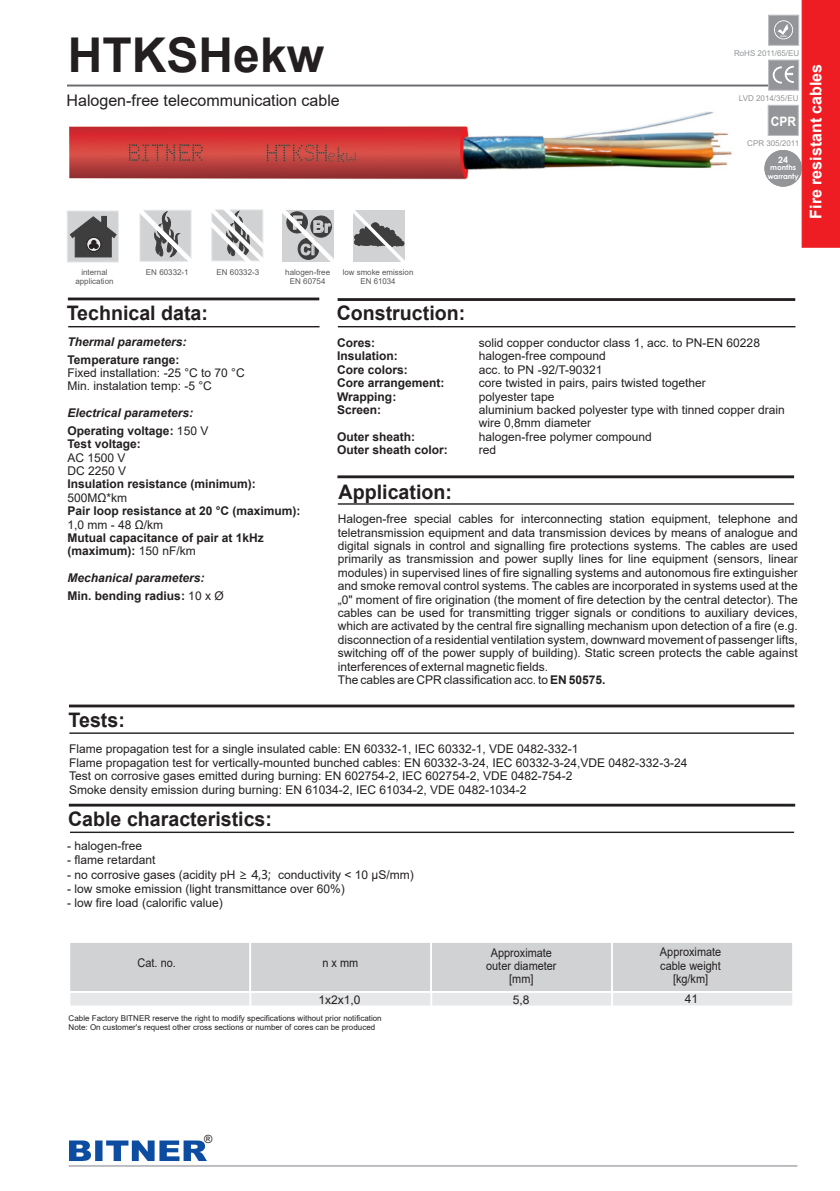
<style>
.page{position:relative;width:840px;height:1191px;background:#fff}
.page>*{position:absolute;margin:0;border:0;box-sizing:border-box;transform-origin:0 0}
.t1{font:700 48px "Arial";color:#231f20}
.t2{font:700 20px "Arial";color:#231f20}
.t3{font:16px "Arial";color:#231f20}
.t4{font:700 16px "Arial";color:#fff}
.t5{font:700 16px "Arial";color:#d1d2d4}
.t6{font:700 14.8px "Arial";color:#d1d2d4}
.t7{font:700 13px "Arial";color:#fff;scale:.92 1}
.t8{font:12px/13.4px "Arial";color:#231f20}
.t9{font:700 12px/13.4px "Arial";color:#231f20}
.t10{font:italic 700 12px/17.4px "Arial";color:#231f20}
.t11{font:12px/13.4px "Arial";color:#231f20;text-align:center;scale:.91 1}
.t12{font:11.2px "Arial";color:#231f20}
.t13{font:700 8.8px "Century Gothic";color:#fff}
.t14{font:8px/9px "Arial";color:#231f20}
.t15{font:8px/9px "Arial";color:#57585a;text-align:center}
.t16{font:8px "Arial";color:#939598}
.t17{font:700 7.4px/8.8px "Century Gothic";color:#fff;text-align:center}
.t18{font:700 2.2px "Arial";color:#fff}
.s1{font-style:normal}
.s2{font-weight:400;font-style:normal}
.s3{font-weight:400}
.s4{font-weight:700}
.s5{font-family:"Microsoft Ya Hei"}
</style>
<div class="page">
<img style="left:69px;top:111px;width:663px;height:69px">
<hr style="left:67px;top:85px;width:703px;height:1px;background:#6c6d70">
<hr style="left:69px;top:1165px;width:728px;height:1px;background:#bcbdc0">
<svg style="left:69px;top:1140px;width:138px;height:21px"></svg>
<div style="left:67px;top:211px;width:51px;height:51px;background:#d1d2d4;border:1px solid #e6e7e9"></div>
<svg style="left:70px;top:216px;width:47px;height:41px"></svg>
<svg style="left:139px;top:210px;width:53px;height:52px;background:#c1c2c4"></svg>
<svg style="left:353px;top:210px;width:52px;height:52px;background:#adaeb0"></svg>
<svg style="left:211px;top:209px;width:123px;height:53px"></svg>
<hr style="left:68px;top:326px;width:251px;height:1px;background:#231f20">
<hr style="left:337px;top:298px;width:457px;height:3px;background:#231f20">
<hr style="left:68px;top:297px;width:251px;height:3px;background:#231f20">
<hr style="left:337px;top:326px;width:458px;height:1px;background:#231f20">
<div style="left:801px;top:0;width:38px;height:247px;background:#ee1d23"></div>
<div style="left:768px;top:15px;width:30px;height:30px;background:#939598;border:1px solid #bcbdc0"></div>
<div style="left:768px;top:60px;width:30px;height:30px;background:#939598;border:1px solid #bcbdc0"></div>
<svg style="left:774px;top:20px;width:18px;height:19px"></svg>
<svg style="left:772px;top:66px;width:21px;height:18px"></svg>
<hr style="left:337px;top:475px;width:456px;height:3px;background:#231f20">
<hr style="left:337px;top:503px;width:456px;height:2px;background:#231f20">
<hr style="left:69px;top:704px;width:725px;height:3px;background:#231f20">
<hr style="left:69px;top:732px;width:724px;height:2px;background:#231f20">
<hr style="left:69px;top:803px;width:725px;height:3px;background:#231f20">
<hr style="left:70px;top:831px;width:723px;height:2px;background:#231f20">
<div style="left:767px;top:105px;width:31px;height:31px;background:#939598;border:1px solid #bcbdc0"></div>
<div style="left:69px;top:991px;width:182px;height:16px;background:#e6e7e9;border:2px solid #fff"></div>
<div style="left:249px;top:991px;width:183px;height:16px;background:#e6e7e9;border:2px solid #fff"></div>
<div style="left:430px;top:991px;width:182px;height:16px;background:#e6e7e9;border:2px solid #fff"></div>
<div style="left:611px;top:991px;width:182px;height:16px;background:#e6e7e9;border:2px solid #fff"></div>
<div style="left:68px;top:941px;width:183px;height:51px;background:#d1d2d4;border:2px solid #fff"></div>
<div style="left:249px;top:941px;width:183px;height:51px;background:#d1d2d4;border:2px solid #fff"></div>
<div style="left:430px;top:941px;width:182px;height:51px;background:#d1d2d4;border:2px solid #fff"></div>
<div style="left:611px;top:941px;width:182px;height:51px;background:#d1d2d4;border:2px solid #fff"></div>
<div style="left:764px;top:150px;width:36px;height:36px;background:#939598;border-radius:50%"></div>
<div style="left:764px;top:150px;width:37px;height:36px;border:1px solid #939598;border-radius:50%"></div>
<h1 class="t1" style="left:68px;top:22px;width:257px">HTKSHekw</h1>
<h3 class="t3" style="left:67px;top:89px;width:274px">Halogen-free telecommunication cable</h3>
<h3 class="t5" style="left:292px;top:215px;width:40px"><sup>F</sup> Br</h3>
<p class="t6" style="left:300px;top:239px;width:16px">Cl</p>
<p class="t15" style="left:285px;top:267px;width:46px">halogen-free<br>EN 60754</p>
<p class="t15" style="left:342px;top:268px;width:72px">low smoke emission<br>EN 61034</p>
<p class="t15" style="left:81px;top:267px;width:28px">internal</p>
<p class="t15" style="left:216px;top:268px;width:44px">EN 60332-3</p>
<p class="t15" style="left:75px;top:276px;width:40px">application</p>
<h2 class="t2" style="left:67px;top:299px;width:143px">Technical data:</h2>
<h2 class="t2" style="left:336px;top:299px;width:130px">Construction:</h2>
<p class="t15" style="left:146px;top:268px;width:44px">EN 60332-1</p>
<p class="t18" style="left:780px;top:35px;width:8px">RoHS</p>
<p class="t16" style="left:733px;top:48px;width:67px">RoHS 2011/65/EU</p>
<p class="t16" style="left:738px;top:92px;width:61px">LVD 2014/35/EU</p>
<p class="t7" style="left:770px;top:112px;width:29px">CPR</p>
<p class="t16" style="left:746px;top:137px;width:53px">CPR 305/2011</p>
<p class="t13" style="left:777px;top:153px;width:11px">24</p>
<p class="t13" style="left:768px;top:158px;width:32px">2 years</p>
<p class="t17" style="left:767px;top:162px;width:32px">months warranty</p>
<p class="t17" style="left:767px;top:170px;width:32px">warranty</p>
<p class="t10" style="left:67px;top:334px;width:120px">Thermal parameters:</p>
<p class="t9" style="left:67px;top:353px;width:113px">Temperature range:</p>
<p class="t8" style="left:67px;top:366px;width:178px">Fixed installation: -25 °C to 70 °C<br>Min. instalation temp: -5 °C</p>
<p class="t10" style="left:67px;top:405px;width:142px">Electrical parameters:<br><span class="s1">Operating voltage:</span> <span class="s2">150 V</span></p>
<p class="t9" style="left:67px;top:437px;width:75px">Test voltage:</p>
<p class="t8" style="left:67px;top:450px;width:60px">AC 1500 V<br>DC 2250 V</p>
<p class="t9" style="left:67px;top:477px;width:190px">Insulation resistance (minimum):</p>
<p class="t8" style="left:67px;top:491px;width:61px">500MΩ*km</p>
<p class="t9" style="left:67px;top:504px;width:234px">Pair loop resistance at 20 °C (maximum):</p>
<p class="t8" style="left:67px;top:517px;width:97px">1,0 mm - 48 Ω/km</p>
<p class="t9" style="left:67px;top:531px;width:198px">Mutual capacitance of pair at 1kHz (maximum): <span class="s3">150 nF/km</span></p>
<p class="t10" style="left:67px;top:569px;width:158px">Mechanical parameters:<br><span class="s1">Min. bending radius:</span> <span class="s2">10 x Ø</span></p>
<p class="t9" style="left:337px;top:336px;width:40px">Cores:</p>
<p class="t8" style="left:478px;top:336px;width:282px">solid copper conductor class 1, acc. to PN-EN 60228</p>
<p class="t9" style="left:337px;top:349px;width:62px">Insulation:</p>
<p class="t8" style="left:478px;top:349px;width:128px">halogen-free compound</p>
<p class="t9" style="left:337px;top:363px;width:72px">Core colors:</p>
<p class="t8" style="left:478px;top:363px;width:125px">acc. to PN -92/T-90321</p>
<p class="t9" style="left:337px;top:376px;width:109px">Core arrangement:</p>
<p class="t8" style="left:478px;top:376px;width:228px">core twisted in pairs, pairs twisted together</p>
<p class="t9" style="left:337px;top:390px;width:61px">Wrapping:</p>
<p class="t8" style="left:478px;top:389px;width:77px">polyester tape</p>
<p class="t9" style="left:337px;top:403px;width:46px">Screen:</p>
<p class="t8" style="left:478px;top:403px;width:307px">aluminium backed polyester type with tinned copper drain wire 0,8mm diameter</p>
<p class="t9" style="left:337px;top:430px;width:80px">Outer sheath:</p>
<p class="t8" style="left:478px;top:430px;width:174px">halogen-free polymer compound</p>
<p class="t9" style="left:337px;top:443px;width:112px">Outer sheath color:</p>
<p class="t8" style="left:478px;top:443px;width:19px">red</p>
<h2 class="t2" style="left:338px;top:477px;width:115px">Application:</h2>
<p class="t8" style="left:337px;top:512px;width:461px">Halogen-free special cables for interconnecting station equipment, telephone and teletransmission equipment and data transmission devices by means of analogue and digital signals in control and signalling fire protections systems. The cables are used primarily as transmission and power suplly lines for line equipment (sensors, linear modules) in supervised lines of fire signalling systems and autonomous fire extinguisher and smoke removal control systems. The cables are incorporated in systems used at the „0" moment of fire origination (the moment of fire detection by the central detector). The cables can be used for transmitting trigger signals or conditions to auxiliary devices, which are activated by the central fire signalling mechanism upon detection of a fire (e.g. disconnection of a residential ventilation system, downward movement of passenger lifts, switching off of the power supply of building). Static screen protects the cable against interferences of external magnetic fields.<br>The cables are CPR classification acc. to <span class="s4">EN 50575.</span></p>
<h3 class="t4" style="left:804px;top:219px;width:156px;rotate:-90deg">Fire resistant cables</h3>
<h2 class="t2" style="left:69px;top:705px;width:58px">Tests:</h2>
<p class="t8" style="left:69px;top:742px;width:619px">Flame propagation test for a single insulated cable: EN 60332-1, IEC 60332-1, VDE 0482-332-1<br>Flame propagation test for vertically-mounted bunched cables: EN 60332-3-24, IEC 60332-3-24,VDE 0482-332-3-24<br>Test on corrosive gases emitted during burning: EN 602754-2, IEC 602754-2, VDE 0482-754-2<br>Smoke density emission during burning: EN 61034-2, IEC 61034-2, VDE 0482-1034-2</p>
<h2 class="t2" style="left:68px;top:804px;width:205px">Cable characteristics:</h2>
<p class="t8" style="left:67px;top:839px;width:76px">- halogen-free</p>
<p class="t8" style="left:67px;top:852px;width:90px">- flame retardant</p>
<p class="t8" style="left:67px;top:868px;width:348px">- no corrosive gases (acidity pH <span class="s5">≥ 4,3;</span> conductivity &lt; 10 μS/mm)</p>
<p class="t8" style="left:67px;top:882px;width:279px">- low smoke emission (light transmittance over 60%)</p>
<p class="t8" style="left:67px;top:895px;width:157px">- low fire load (calorific value)</p>
<p class="t11" style="left:137px;top:956px;width:43px">Cat. no.</p>
<p class="t11" style="left:322px;top:956px;width:41px">n x mm</p>
<p class="t11" style="left:486px;top:945px;width:79px">Approximate outer diameter [mm]</p>
<p class="t11" style="left:659px;top:945px;width:69px">Approximate cable weight [kg/km]</p>
<p class="t8" style="left:318px;top:992px;width:44px">1x2x1,0</p>
<p class="t8" style="left:512px;top:992px;width:18px">5,8</p>
<p class="t8" style="left:684px;top:992px;width:15px">41</p>
<p class="t14" style="left:69px;top:1014px;width:314px">Cable Factory BITNER reserve the right to modify specifications without prior notification<br>Note: On customer's request other cross sections or number of cores can be produced</p>
<p class="t12" style="left:204px;top:1131px;width:10px">®</p>
</div>
